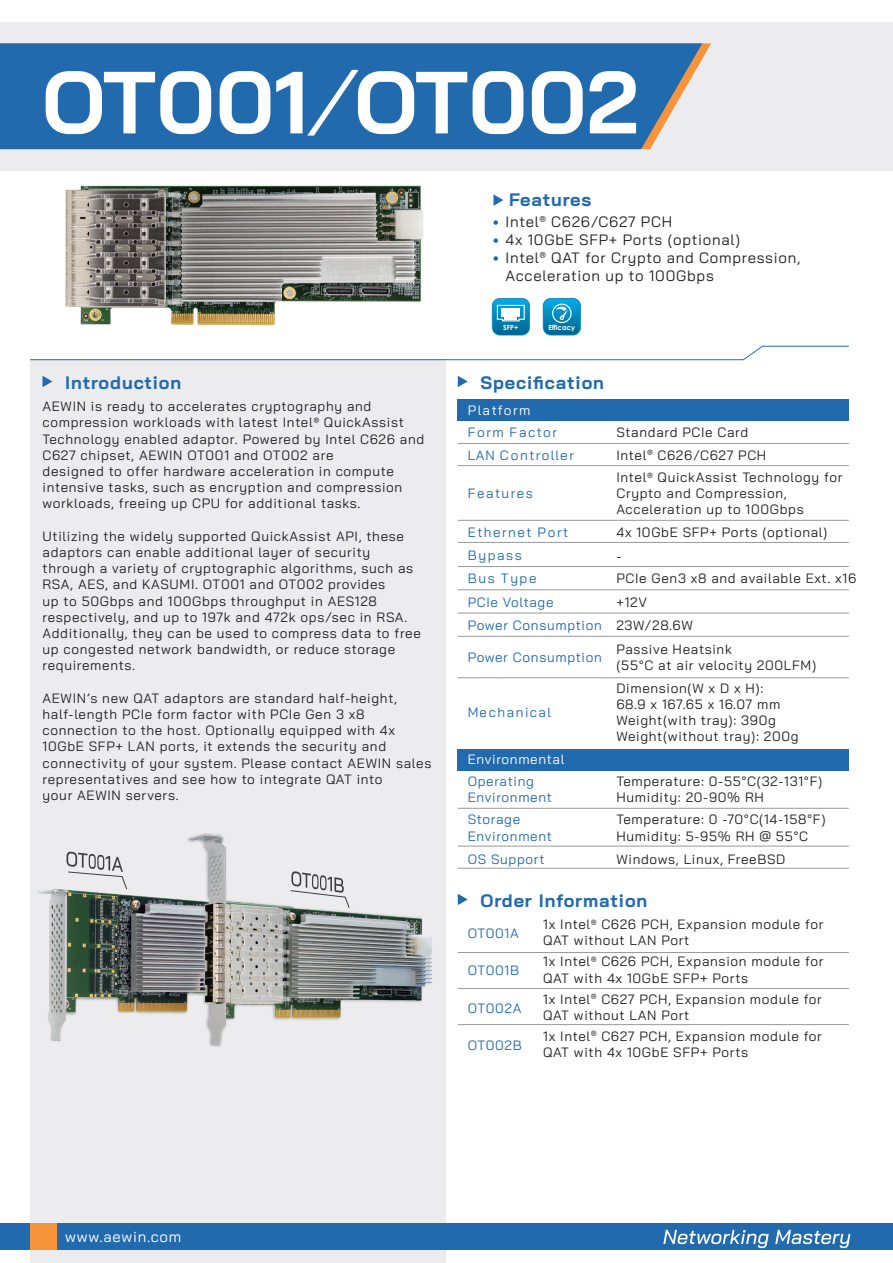
<style>
.page{position:relative;width:893px;height:1263px;background:#fff}
.page>*{position:absolute;margin:0;border:0;box-sizing:border-box;transform-origin:0 0}
.t1{font:700 87.9px "Bai Jamjuree";color:#fff}
.t2{font:700 18px "Bai Jamjuree";letter-spacing:.05em;color:#216aae}
.t3{font:15px/18px "Bai Jamjuree";letter-spacing:.05em;color:#231f20}
.t4{font:15px "Bai Jamjuree";letter-spacing:.05em;color:#fff}
.t5{font:13.5px/16.2px "Bai Jamjuree";letter-spacing:.05em;color:#231f20}
.t6{font:13.5px/23.1px "Bai Jamjuree";letter-spacing:.05em;color:#216aae}
.t7{font:13.5px/22.4px "Bai Jamjuree";letter-spacing:.12em;color:#216aae}
.t8{font:13.5px "Bai Jamjuree";letter-spacing:.05em;color:#fff}
.t9{font:13.5px "Bai Jamjuree";letter-spacing:.09em;color:#fff}
.t10{font:700 7.05px "Century Gothic";color:#fff}
.s1{font-weight:400;font-style:italic}
</style>
<div class="page">
<div style="left:30px;top:360px;width:416px;height:903px;background:#ececee"></div>
<img style="left:65px;top:185px;width:358px;height:141px">
<div style="left:0;top:22px;width:893px;height:149px;background:#ececee"></div>
<div style="left:0;top:1223px;width:893px;height:26px;background:#216aae"></div>
<div style="left:0;top:43px;width:702px;height:106px;background:#216aae"></div>
<svg style="left:493px;top:220px;width:5px;height:5px"></svg>
<svg style="left:493px;top:238px;width:5px;height:5px"></svg>
<svg style="left:493px;top:256px;width:5px;height:5px"></svg>
<svg style="left:493px;top:194px;width:10px;height:12px"></svg>
<svg style="left:43px;top:376px;width:9px;height:11px"></svg>
<svg style="left:458px;top:376px;width:10px;height:11px"></svg>
<div style="left:458px;top:400px;width:391px;height:21px;background:#216aae"></div>
<div style="left:458px;top:749px;width:391px;height:21px;background:#216aae"></div>
<hr style="left:458px;top:808px;width:391px;height:1px;background:#98999e">
<hr style="left:458px;top:443px;width:391px;height:1px;background:#98999e">
<hr style="left:458px;top:465px;width:391px;height:1px;background:#98999e">
<hr style="left:458px;top:520px;width:391px;height:1px;background:#98999e">
<hr style="left:458px;top:542px;width:391px;height:1px;background:#98999e">
<hr style="left:458px;top:566px;width:391px;height:1px;background:#98999e">
<hr style="left:458px;top:589px;width:391px;height:1px;background:#98999e">
<hr style="left:458px;top:613px;width:391px;height:1px;background:#98999e">
<hr style="left:458px;top:636px;width:391px;height:1px;background:#98999e">
<hr style="left:458px;top:677px;width:391px;height:1px;background:#98999e">
<hr style="left:458px;top:846px;width:391px;height:1px;background:#98999e">
<hr style="left:458px;top:868px;width:391px;height:1px;background:#98999e">
<hr style="left:458px;top:952px;width:391px;height:1px;background:#98999e">
<hr style="left:458px;top:988px;width:391px;height:1px;background:#98999e">
<hr style="left:458px;top:1024px;width:391px;height:1px;background:#98999e">
<svg style="left:663px;top:1230px;width:106px;height:18px"></svg>
<svg style="left:775px;top:1230px;width:75px;height:18px"></svg>
<svg style="left:492px;top:298px;width:38px;height:37px"></svg>
<div style="left:502px;top:308px;width:18px;height:8px;background:#fff"></div>
<svg style="left:543px;top:298px;width:38px;height:37px"></svg>
<svg style="left:30px;top:345px;width:819px;height:15px"></svg>
<div style="left:30px;top:1223px;width:26px;height:26px;background:#f7943b"></div>
<img style="left:37px;top:891px;width:97px;height:151px">
<img style="left:134px;top:807px;width:350px;height:219px">
<img style="left:46px;top:849px;width:104px;height:63px">
<svg style="left:67px;top:852px;width:61px;height:38px"></svg>
<img style="left:166px;top:811px;width:288px;height:236px">
<h1 class="t1" style="left:42px;top:52px;width:598px">OT001<span class="s1">/</span>OT002</h1>
<h2 class="t2" style="left:509px;top:189px;width:84px">Features</h2>
<p class="t3" style="left:506px;top:213px;width:296px">Intel<sup>®</sup> C626/C627 PCH<br>4x 10GbE SFP+ Ports (optional)<br>Intel<sup>®</sup> QAT for Crypto and Compression,<br>Acceleration up to 100Gbps</p>
<h2 class="t2" style="left:65px;top:372px;width:118px">Introduction</h2>
<p class="t5" style="left:43px;top:398px;width:383px">AEWIN is ready to accelerates cryptography and compression workloads with latest Intel<sup>®</sup> QuickAssist Technology enabled adaptor. Powered by Intel C626 and C627 chipset, AEWIN OT001 and OT002 are<br>designed to offer hardware acceleration in compute intensive tasks, such as encryption and compression workloads, freeing up CPU for additional tasks.</p>
<p class="t5" style="left:43px;top:528px;width:380px">Utilizing the widely supported QuickAssist API, these adaptors can enable additional layer of security through a variety of cryptographic algorithms, such as RSA, AES, and KASUMI. OT001 and OT002 provides<br>up to 50Gbps and 100Gbps throughput in AES128 respectively, and up to 197k and 472k ops/sec in RSA.<br>Additionally, they can be used to compress data to free up congested network bandwidth, or reduce storage requirements.</p>
<p class="t5" style="left:43px;top:690px;width:390px">AEWIN’s new QAT adaptors are standard half-height, half-length PCIe form factor with PCIe Gen 3 x8 connection to the host. Optionally equipped with 4x 10GbE SFP+ LAN ports, it extends the security and connectivity of your system. Please contact AEWIN sales representatives and see how to integrate QAT into<br>your AEWIN servers.</p>
<p class="t10" style="left:503px;top:322px;width:17px">SFP+</p>
<p class="t10" style="left:548px;top:322px;width:29px">Efficacy</p>
<h2 class="t2" style="left:480px;top:372px;width:125px">Specification</h2>
<p class="t9" style="left:468px;top:399px;width:64px">Platform</p>
<p class="t7" style="left:468px;top:421px;width:108px">Form Factor<br>LAN Controller</p>
<p class="t7" style="left:468px;top:482px;width:67px">Features</p>
<p class="t6" style="left:468px;top:521px;width:136px">Ethernet Port<br>Bypass<br>Bus Type<br>PCIe Voltage<br>Power Consumption</p>
<p class="t5" style="left:616px;top:421px;width:228px;line-height:22.4px">Standard PCIe Card<br>Intel<sup>®</sup> C626/C627 PCH<br>Intel<sup>®</sup> QuickAssist Technology for</p>
<p class="t5" style="left:616px;top:485px;width:189px">Crypto and Compression,<br>Acceleration up to 100Gbps</p>
<p class="t5" style="left:616px;top:520px;width:212px;line-height:24px">4x 10GbE SFP+ Ports (optional) -</p>
<p class="t5" style="left:616px;top:567px;width:241px;line-height:23.2px">PCIe Gen3 x8 and available Ext. x16 +12V<br>23W/28.6W</p>
<p class="t6" style="left:468px;top:645px;width:136px">Power Consumption</p>
<p class="t5" style="left:616px;top:641px;width:201px">Passive Heatsink<br>(55°C at air velocity 200LFM)</p>
<p class="t5" style="left:616px;top:680px;width:184px">Dimension(W x D x H):<br>68.9 x 167.65 x 16.07 mm<br>Weight(with tray): 390g<br>Weight(without tray): 200g</p>
<p class="t5" style="left:616px;top:773px;width:207px">Temperature: 0-55°C(32-131°F)<br>Humidity: 20-90% RH</p>
<p class="t5" style="left:616px;top:811px;width:211px">Temperature: 0 -70°C(14-158°F)<br>Humidity: 5-95% RH @ 55°C</p>
<p class="t5" style="left:616px;top:850px;width:170px">Windows, Linux, FreeBSD</p>
<p class="t7" style="left:468px;top:701px;width:85px">Mechanical</p>
<p class="t8" style="left:468px;top:748px;width:98px">Environmental</p>
<p class="t6" style="left:468px;top:773px;width:86px;line-height:16.2px">Operating<br>Environment</p>
<p class="t6" style="left:468px;top:811px;width:86px;line-height:16.2px">Storage<br>Environment</p>
<p class="t6" style="left:468px;top:847px;width:78px">OS Support</p>
<h2 class="t2" style="left:480px;top:890px;width:168px">Order Information</h2>
<p class="t6" style="left:468px;top:922px;width:53px">OT001A</p>
<p class="t5" style="left:543px;top:916px;width:282px">1x Intel<sup>®</sup> C626 PCH, Expansion module for<br>QAT without LAN Port</p>
<p class="t6" style="left:468px;top:959px;width:53px">OT001B</p>
<p class="t5" style="left:543px;top:953px;width:282px">1x Intel<sup>®</sup> C626 PCH, Expansion module for<br>QAT with 4x 10GbE SFP+ Ports</p>
<p class="t6" style="left:468px;top:996px;width:55px">OT002A</p>
<p class="t5" style="left:543px;top:991px;width:280px">1x Intel<sup>®</sup> C627 PCH, Expansion module for<br>QAT without LAN Port</p>
<p class="t6" style="left:468px;top:1033px;width:56px">OT002B</p>
<p class="t5" style="left:543px;top:1028px;width:280px">1x Intel<sup>®</sup> C627 PCH, Expansion module for<br>QAT with 4x 10GbE SFP+ Ports</p>
<p class="t4" style="left:65px;top:1224px;width:118px">www.aewin.com</p>
</div>
